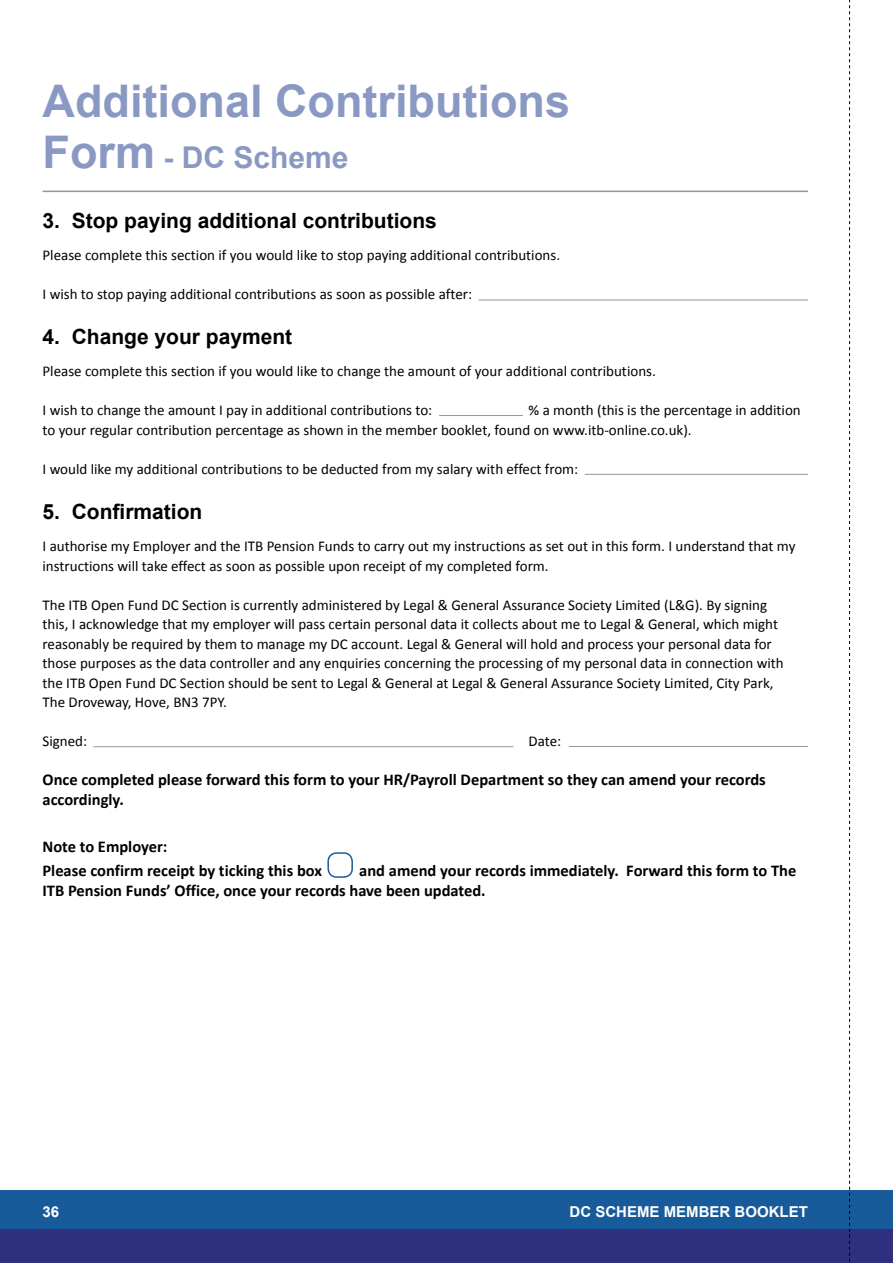
<style>
.page{position:relative;width:893px;height:1263px;background:#fff}
.page>*{position:absolute;margin:0;border:0;box-sizing:border-box;transform-origin:0 0}
.t1{font:700 45px "Arial";color:#8a99c3}
.t2{font:700 30px "Arial";color:#8a99c3}
.t3{font:700 21px "Arial";color:#000}
.t4{font:700 16.5px/19.5px "Calibri";color:#000}
.t5{font:15px/19.5px "Calibri";color:#000}
.t6{font:700 15px "Arial";color:#fff}
.s1{font-size:45px}
</style>
<div class="page">
<div style="left:0;top:1229px;width:893px;height:34px;background:#2e307f"></div>
<div style="left:0;top:1191px;width:893px;height:38px;background:#185b9b"></div>
<svg style="left:849px;top:0;width:1px;height:1262px"></svg>
<hr style="left:439px;top:415px;width:84px;height:1px;background:#939598">
<hr style="left:478px;top:300px;width:330px;height:1px;background:#939598">
<hr style="left:43px;top:191px;width:765px;height:1px;background:#939598">
<hr style="left:585px;top:474px;width:223px;height:1px;background:#939598">
<hr style="left:94px;top:746px;width:419px;height:1px;background:#939598">
<hr style="left:569px;top:746px;width:239px;height:1px;background:#939598">
<div style="left:327px;top:852px;width:26px;height:26px;border:2px solid #185b9b;border-radius:9px"></div>
<h1 class="t1" style="left:43px;top:71px;width:529px">Additional Contributions</h1>
<h2 class="t2" style="left:43px;top:138px;width:307px"><span class="s1">Form</span> - DC Scheme</h2>
<h3 class="t3" style="left:43px;top:207px;width:396px">3. Stop paying additional contributions</h3>
<p class="t5" style="left:43px;top:245px;width:519px">Please complete this section if you would like to stop paying additional contributions.</p>
<p class="t5" style="left:43px;top:284px;width:431px">I wish to stop paying additional contributions as soon as possible after:</p>
<h3 class="t3" style="left:43px;top:323px;width:251px">4. Change your payment</h3>
<p class="t5" style="left:43px;top:362px;width:615px">Please complete this section if you would like to change the amount of your additional contributions.</p>
<p class="t5" style="left:43px;top:401px;width:391px">I wish to change the amount I pay in additional contributions to:</p>
<p class="t5" style="left:43px;top:401px;width:760px;text-indent:486px">% a month (this is the percentage in addition to your regular contribution percentage as shown in the member booklet, found on www.itb-online.co.uk).</p>
<p class="t5" style="left:43px;top:459px;width:537px">I would like my additional contributions to be deducted from my salary with effect from:</p>
<h3 class="t3" style="left:43px;top:498px;width:161px">5. Confirmation</h3>
<p class="t5" style="left:43px;top:536px;width:754px">I authorise my Employer and the ITB Pension Funds to carry out my instructions as set out in this form. I understand that my instructions will take effect as soon as possible upon receipt of my completed form.</p>
<p class="t5" style="left:43px;top:595px;width:743px">The ITB Open Fund DC Section is currently administered by Legal &amp; General Assurance Society Limited (L&amp;G). By signing this, I acknowledge that my employer will pass certain personal data it collects about me to Legal &amp; General, which might reasonably be required by them to manage my DC account. Legal &amp; General will hold and process your personal data for those purposes as the data controller and any enquiries concerning the processing of my personal data in connection with the ITB Open Fund DC Section should be sent to Legal &amp; General at Legal &amp; General Assurance Society Limited, City Park, The Droveway, Hove, BN3 7PY.</p>
<p class="t5" style="left:43px;top:731px;width:46px">Signed:</p>
<p class="t5" style="left:529px;top:731px;width:34px">Date:</p>
<p class="t4" style="left:43px;top:770px;width:725px">Once completed please forward this form to your HR/Payroll Department so they can amend your records accordingly.</p>
<p class="t4" style="left:43px;top:835px;width:281px;line-height:23.7px">Note to Employer:<br>Please confirm receipt by ticking this box</p>
<p class="t4" style="left:43px;top:861px;width:755px;text-indent:317px">and amend your records immediately. Forward this form to The<br>ITB Pension Funds’ Office, once your records have been updated.</p>
<p class="t6" style="left:43px;top:1201px;width:18px">36</p>
<p class="t6" style="left:570px;top:1201px;width:240px">DC SCHEME MEMBER BOOKLET</p>
</div>
